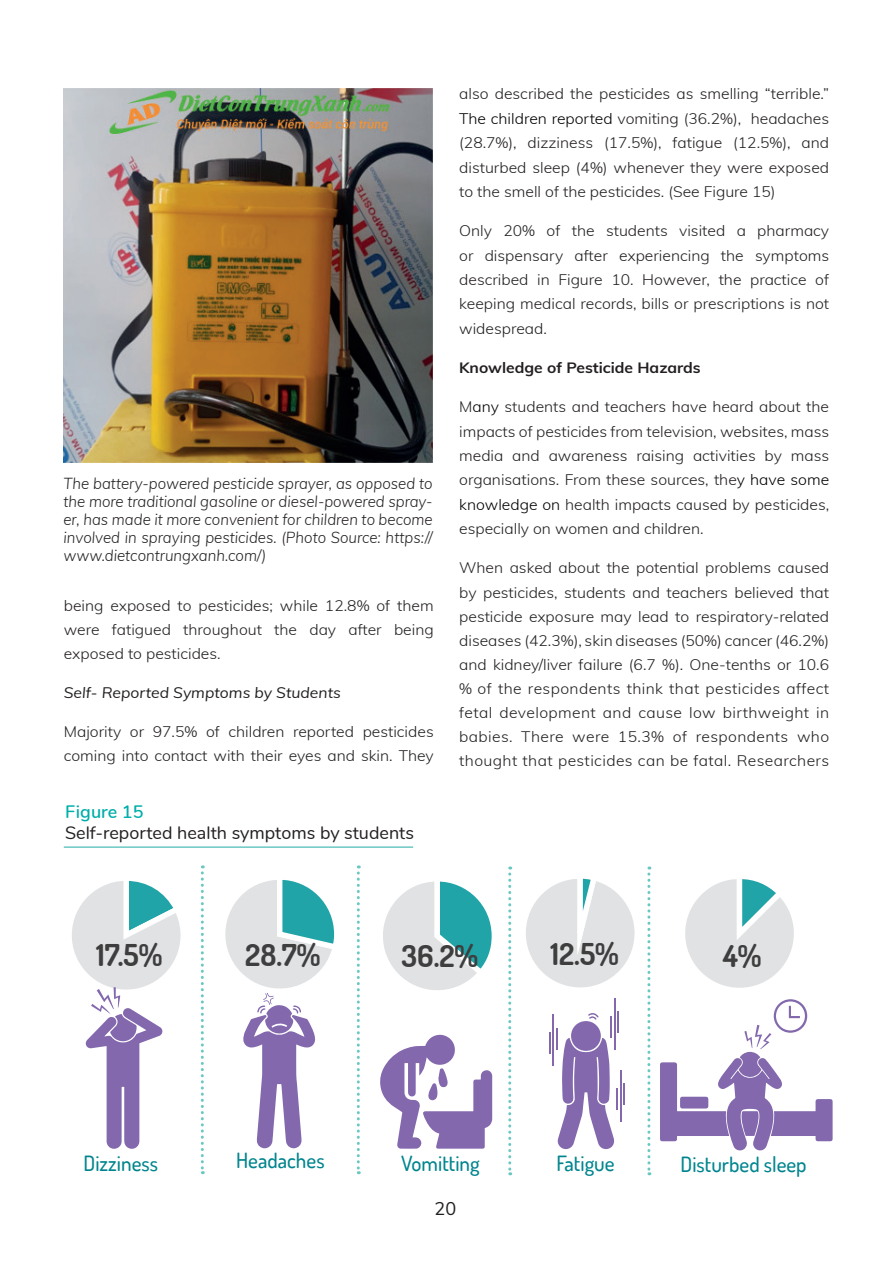
<style>
.page{position:relative;width:893px;height:1263px;background:#fff}
.page>*{position:absolute;margin:0;border:0;box-sizing:border-box;transform-origin:0 0}
.t1{font:700 30px "Dosis";color:#3e3e3f}
.t2{font:500 21px "Dosis";color:#00858e}
.t3{font:18px "Nunito";color:#231f20}
.t4{font:600 18px "Nunito";color:#00aeaa}
.t5{font:18px "Muli";color:#231f20}
.t6{font:italic 300 15.6px/18px "Muli";color:#231f20;text-align:justify;scale:.96 1}
.t7{font:300 15px/24.3px "Muli";color:#231f20;text-align:justify;scale:1.05 1}
.t8{font:italic 15px "Muli";color:#231f20;scale:1.05 1}
.t9{font:700 15px "Muli";color:#231f20;scale:1.05 1}
.s1{color:#000001}
</style>
<div class="page">
<hr style="left:64px;top:846px;width:349px;height:2px;background:#6ac8c2">
<svg style="left:72px;top:880px;width:109px;height:269px"></svg>
<svg style="left:660px;top:879px;width:173px;height:272px"></svg>
<svg style="left:380px;top:1034px;width:112px;height:115px"></svg>
<svg style="left:383px;top:881px;width:109px;height:109px"></svg>
<svg style="left:225px;top:879px;width:110px;height:270px"></svg>
<svg style="left:526px;top:866px;width:124px;height:309px"></svg>
<svg style="left:508px;top:866px;width:3px;height:309px"></svg>
<svg style="left:357px;top:865px;width:3px;height:309px"></svg>
<svg style="left:201px;top:865px;width:3px;height:309px"></svg>
<img style="left:64px;top:89px;width:369px;height:373px">
<p class="t6" style="left:64px;top:474px;width:386px">The battery-powered pesticide sprayer, as opposed to the more traditional gasoline or diesel-powered spray&shy;er, has made it more convenient for children to become involved in spraying pesticides. (Photo Source: https:// www.dietcontrungxanh.com/)</p>
<p class="t7" style="left:64px;top:593px;width:354px">being exposed to pesticides; while 12.8% of them were fatigued throughout the day after being exposed to pesticides.</p>
<p class="t8" style="left:64px;top:683px;width:265px">Self- Reported Symptoms by Students</p>
<p class="t7" style="left:64px;top:719px;width:354px">Majority or 97.5% of children reported pesticides coming into contact with their eyes and skin. They</p>
<p class="t4" style="left:65px;top:799px;width:80px">Figure 15</p>
<p class="t3" style="left:65px;top:821px;width:350px">Self-reported health symptoms by students</p>
<p class="t7" style="left:459px;top:82px;width:354px">also described the pesticides as smelling “terrible.” <span class="s1">The children reported</span> vomiting (36.2%), headaches (28.7%), dizziness (17.5%), fatigue (12.5%), and disturbed sleep (4%) whenever they were exposed to the smell of the pesticides. (See Figure 15)</p>
<p class="t7" style="left:459px;top:218px;width:354px">Only 20% of the students visited a pharmacy or dispensary after experiencing the symptoms described in Figure 10. However, the practice of keeping medical records, bills or prescriptions is not widespread.</p>
<p class="t9" style="left:459px;top:358px;width:231px">Knowledge of Pesticide Hazards</p>
<p class="t7" style="left:459px;top:394px;width:354px">M<span class="s1">any</span> students and teachers have heard about the impacts of pesticides from television, websites, mass media and awareness raising activities by mass organisations. From these sources, the<span class="s1">y have some knowledge on</span> health impacts caused by pesticides, especially on women and children.</p>
<p class="t7" style="left:459px;top:556px;width:354px">When asked about the potential problems caused by pesticides, students and teachers believed that pesticide exposure may lead to respiratory-related diseases (42.3%), skin diseases (50%) cancer (46.2%) and kidney/liver failure (6.7 %). One-tenths or 10.6 % of the respondents think that pesticides affect fetal development and cause low birthweight in babies. There were 15.3% of respondents who thought that pesticides can be fatal. Researchers</p>
<h1 class="t1" style="left:96px;top:935px;width:68px">17.5%</h1>
<h1 class="t1" style="left:245px;top:935px;width:77px">28.7%</h1>
<h1 class="t1" style="left:402px;top:936px;width:78px">36.2%</h1>
<h1 class="t1" style="left:550px;top:934px;width:70px">12.5%</h1>
<h1 class="t1" style="left:723px;top:936px;width:40px">4%</h1>
<h2 class="t2" style="left:236px;top:1146px;width:90px">Headaches</h2>
<h2 class="t2" style="left:401px;top:1149px;width:80px">Vomitting</h2>
<h2 class="t2" style="left:556px;top:1149px;width:60px">Fatigue</h2>
<h2 class="t2" style="left:84px;top:1149px;width:76px">Dizziness</h2>
<h2 class="t2" style="left:681px;top:1150px;width:128px">Disturbed sleep</h2>
<p class="t5" style="left:435px;top:1197px;width:23px">20</p>
</div>
